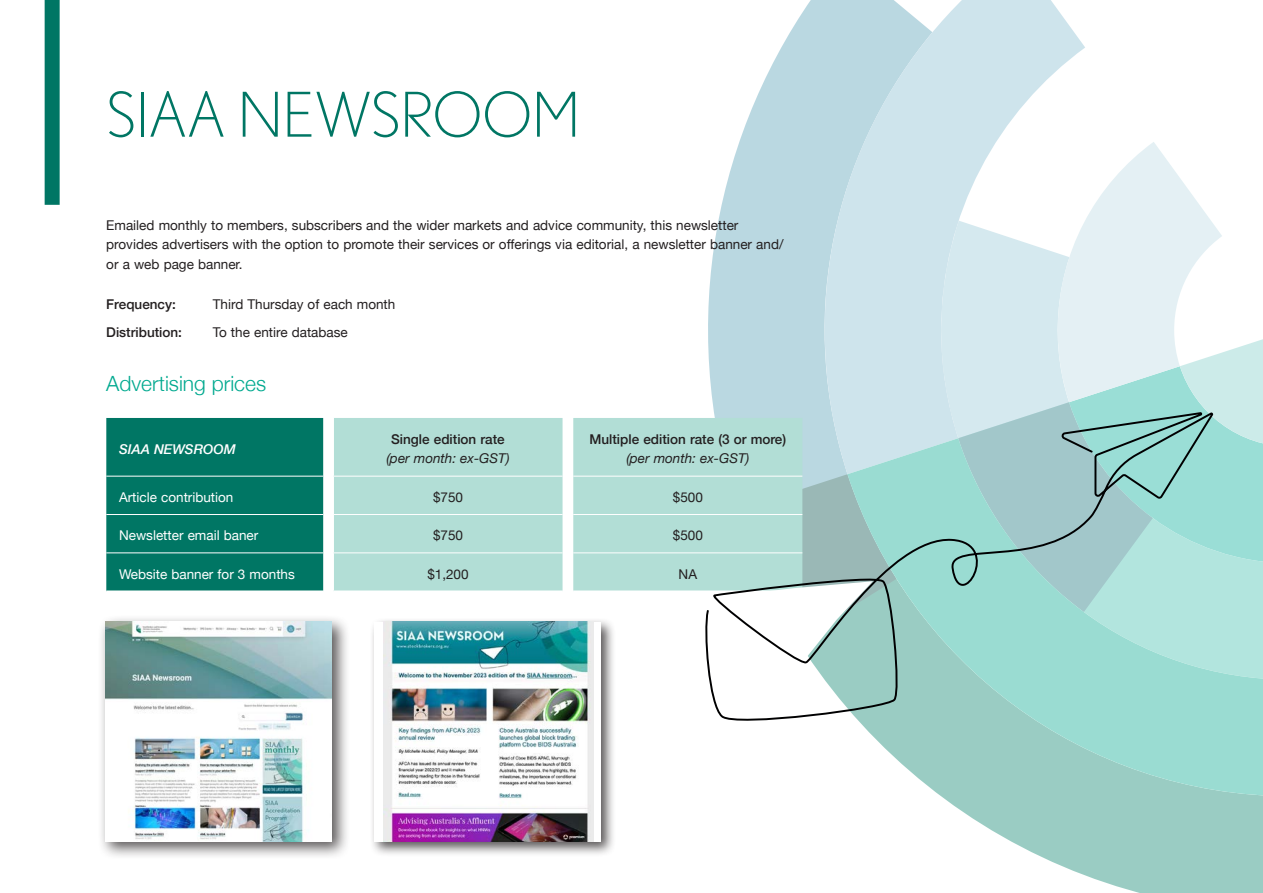
<style>
.page{position:relative;width:1263px;height:893px;background:#fff}
.page>*{position:absolute;margin:0;border:0;box-sizing:border-box;transform-origin:0 0}
.t1{font:300 61.5px "Nobel";color:#007664}
.page_header{font:300 21px "Helvetica Neue";color:#00a98f}
.copy{font:13.5px/19.5px "Helvetica Neue";color:#231f20}
.copy-2{font:500 13.5px "Helvetica Neue";color:#231f20}
.copy-3{font:13.5px "Helvetica Neue";color:#fff}
.copy-4{font:italic 13.5px "Helvetica Neue";color:#231f20}
.copy-5{font:italic 500 13.5px "Helvetica Neue";color:#fff}
</style>
<div class="page">
<svg style="left:941px;top:796px;width:322px;height:97px;fill:#9accc3"></svg>
<svg style="left:708px;top:0;width:117px;height:412px;fill:#bad8e1"></svg>
<svg style="left:825px;top:0;width:260px;height:412px;fill:#cee4ec"></svg>
<svg style="left:864px;top:612px;width:399px;height:184px"></svg>
<svg style="left:958px;top:142px;width:305px;height:470px"></svg>
<div style="left:334px;top:418px;width:369px;height:172px;background:#b2ded6"></div>
<hr style="left:333px;top:476px;width:229px;height:1px;background:#fff">
<hr style="left:573px;top:476px;width:229px;height:1px;background:#fff">
<hr style="left:333px;top:514px;width:229px;height:1px;background:#fff">
<hr style="left:573px;top:514px;width:229px;height:1px;background:#fff">
<hr style="left:333px;top:552px;width:229px;height:1px;background:#fff">
<hr style="left:573px;top:552px;width:229px;height:1px;background:#fff">
<div style="left:106px;top:418px;width:218px;height:174px;background:#007664"></div>
<div style="left:98px;top:615px;width:252px;height:244px;background:#231f20;opacity:.75"></div>
<img style="left:105px;top:622px;width:227px;height:219px">
<div style="left:369px;top:617px;width:247px;height:240px;background:#231f20;opacity:.75"></div>
<div style="left:374px;top:622px;width:226px;height:219px;background:#fff"></div>
<img style="left:383px;top:622px;width:211px;height:219px">
<div style="left:45px;top:0;width:15px;height:205px;background:#007664"></div>
<svg style="left:703px;top:412px;width:510px;height:315px"></svg>
<svg style="left:717px;top:581px;width:156px;height:79px"></svg>
<p class="t1" style="left:106px;top:79px;width:475px">SIAA NEWSROOM</p>
<p class="copy" style="left:106px;top:216px;width:679px">Emailed monthly to members, subscribers and the wider markets and advice community, this newsletter provides advertisers with the option to promote their services or offerings via editorial, a newsletter banner and/ or a web page banner.</p>
<p class="copy-2" style="left:106px;top:294px;width:71px">Frequency:</p>
<p class="copy" style="left:213px;top:296px;width:184px">Third Thursday of each month</p>
<p class="copy-2" style="left:106px;top:322px;width:77px">Distribution:</p>
<p class="copy" style="left:213px;top:324px;width:136px">To the entire database</p>
<p class="page_header" style="left:106px;top:366px;width:161px">Advertising prices</p>
<p class="copy-5" style="left:119px;top:437px;width:118px">SIAA NEWSROOM</p>
<p class="copy-2" style="left:391px;top:428px;width:115px">Single edition rate</p>
<p class="copy-4" style="left:386px;top:449px;width:125px">(per month: ex-GST)</p>
<p class="copy-2" style="left:589px;top:428px;width:198px">Multiple edition rate (3 or more)</p>
<p class="copy-4" style="left:626px;top:449px;width:125px">(per month: ex-GST)</p>
<p class="copy-3" style="left:119px;top:487px;width:116px">Article contribution</p>
<p class="copy" style="left:433px;top:488px;width:32px">$750</p>
<p class="copy" style="left:673px;top:488px;width:32px">$500</p>
<p class="copy-3" style="left:119px;top:526px;width:141px">Newsletter email baner</p>
<p class="copy" style="left:433px;top:526px;width:32px">$750</p>
<p class="copy" style="left:673px;top:526px;width:32px">$500</p>
<p class="copy-3" style="left:119px;top:564px;width:177px">Website banner for 3 months</p>
<p class="copy" style="left:427px;top:565px;width:43px">$1,200</p>
<p class="copy" style="left:679px;top:565px;width:20px">NA</p>
</div>
